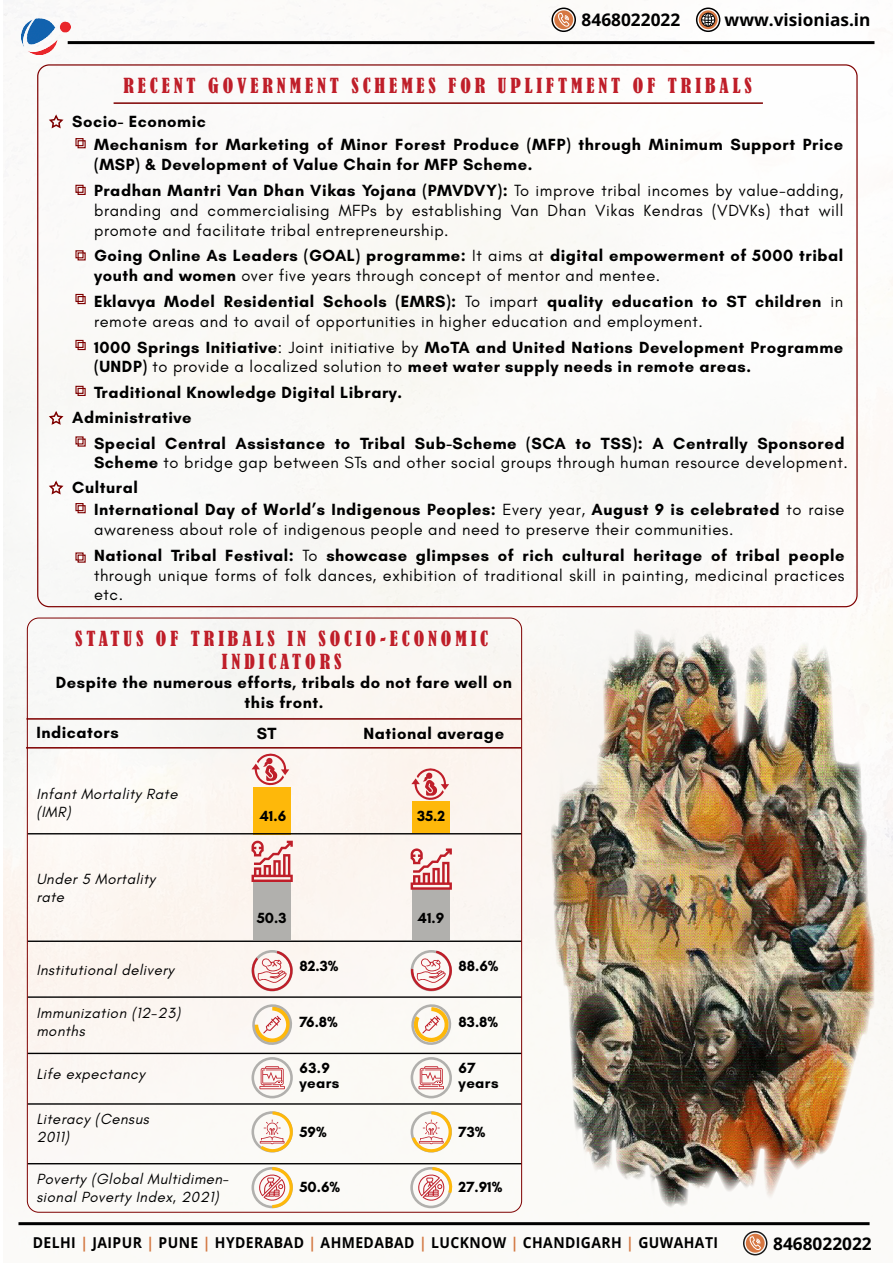
<style>
.page{position:relative;width:893px;height:1263px;background:#fff}
.page>*{position:absolute;margin:0;border:0;box-sizing:border-box;transform-origin:0 0}
.t1{font:condensed 19.5px/23.4px "Bernard";letter-spacing:.2em;color:#bf1e29;text-align:center}
.t2{font:17.25px "Open Sans";color:#000}
.t3{font:700 16.5px/19.8px "Glacial Indifference";letter-spacing:.035em;color:#000}
.t4{font:16.5px/19.8px "Glacial Indifference";letter-spacing:.035em;color:#000}
.t5{font:italic 15px/18px "Glacial Indifference";letter-spacing:.035em;color:#000}
.t6{font:700 15px/15px "Glacial Indifference";color:#000}
.t7{font:15px "Open Sans";letter-spacing:.03em;color:#000;scale:.93 1}
.s1{font-weight:400}
.s2{font-weight:700}
.s3{color:#d37741}
</style>
<div class="page">
<img style="left:3px;top:3px;width:890px;height:1253px">
<hr style="left:18px;top:1222px;width:852px;height:3px;background:#000">
<div style="left:743px;top:1231px;width:24px;height:24px;border:2px solid #1a1a1a;border-radius:50%"></div>
<div style="left:746px;top:1234px;width:19px;height:18px;background:#d67742;border-radius:50%"></div>
<svg style="left:749px;top:1236px;width:12px;height:14px"></svg>
<img style="left:22px;top:18px;width:48px;height:36px">
<div style="left:551px;top:8px;width:25px;height:24px;border:2px solid #000;border-radius:50%"></div>
<svg style="left:554px;top:10px;width:19px;height:19px"></svg>
<svg style="left:557px;top:12px;width:13px;height:15px"></svg>
<svg style="left:699px;top:10px;width:19px;height:19px"></svg>
<div style="left:696px;top:8px;width:24px;height:24px;border:2px solid #000;border-radius:50%"></div>
<div style="left:701px;top:13px;width:14px;height:14px;border:1px solid #000;border-radius:50%"></div>
<div style="left:704px;top:13px;width:8px;height:14px;border:1px solid #000;border-radius:50%"></div>
<svg style="left:701px;top:13px;width:15px;height:13px"></svg>
<hr style="left:68px;top:41px;width:806px;height:3px;background:#000">
<svg style="left:47px;top:114px;width:18px;height:16px"></svg>
<svg style="left:47px;top:411px;width:18px;height:15px"></svg>
<div style="left:75px;top:138px;width:9px;height:8px;border:1px solid #7e0000"></div>
<div style="left:78px;top:140px;width:8px;height:8px;border:1px solid #7e0000"></div>
<div style="left:78px;top:438px;width:8px;height:9px;border:1px solid #7e0000"></div>
<svg style="left:47px;top:480px;width:18px;height:16px"></svg>
<div style="left:75px;top:503px;width:9px;height:8px;border:1px solid #7e0000"></div>
<div style="left:78px;top:505px;width:8px;height:8px;border:1px solid #7e0000"></div>
<div style="left:78px;top:554px;width:8px;height:9px;border:1px solid #7e0000"></div>
<div style="left:75px;top:250px;width:9px;height:8px;border:1px solid #7e0000"></div>
<div style="left:78px;top:252px;width:8px;height:8px;border:1px solid #7e0000"></div>
<div style="left:75px;top:386px;width:9px;height:8px;border:1px solid #7e0000"></div>
<div style="left:78px;top:388px;width:8px;height:8px;border:1px solid #7e0000"></div>
<div style="left:75px;top:185px;width:9px;height:8px;border:1px solid #7e0000"></div>
<div style="left:78px;top:187px;width:8px;height:8px;border:1px solid #7e0000"></div>
<div style="left:75px;top:340px;width:9px;height:8px;border:1px solid #7e0000"></div>
<div style="left:78px;top:342px;width:8px;height:8px;border:1px solid #7e0000"></div>
<div style="left:75px;top:294px;width:9px;height:8px;border:1px solid #7e0000"></div>
<div style="left:78px;top:296px;width:8px;height:8px;border:1px solid #7e0000"></div>
<hr style="left:114px;top:102px;width:649px;height:2px;background:#7e0000">
<hr style="left:26px;top:718px;width:496px;height:2px;background:#7e0000">
<hr style="left:26px;top:747px;width:495px;height:1px;background:#7e0000">
<div style="left:253px;top:787px;width:38px;height:47px;background:#feb80a"></div>
<div style="left:412px;top:801px;width:38px;height:32px;background:#feb80a"></div>
<hr style="left:28px;top:833px;width:494px;height:1px;background:#000">
<hr style="left:28px;top:940px;width:494px;height:2px;background:#000">
<hr style="left:28px;top:996px;width:494px;height:2px;background:#000">
<hr style="left:28px;top:1053px;width:494px;height:1px;background:#000">
<hr style="left:28px;top:1103px;width:494px;height:2px;background:#000">
<hr style="left:28px;top:1163px;width:494px;height:1px;background:#000">
<div style="left:253px;top:882px;width:38px;height:58px;background:#b1b0ad"></div>
<svg style="left:252px;top:841px;width:41px;height:41px"></svg>
<div style="left:412px;top:889px;width:38px;height:51px;background:#b1b0ad"></div>
<svg style="left:411px;top:848px;width:41px;height:42px"></svg>
<svg style="left:250px;top:950px;width:44px;height:43px"></svg>
<svg style="left:410px;top:950px;width:43px;height:42px"></svg>
<svg style="left:249px;top:1001px;width:46px;height:47px"></svg>
<svg style="left:409px;top:1001px;width:45px;height:47px"></svg>
<svg style="left:251px;top:1167px;width:43px;height:41px"></svg>
<svg style="left:410px;top:1167px;width:43px;height:41px"></svg>
<svg style="left:411px;top:1111px;width:43px;height:43px"></svg>
<svg style="left:251px;top:1111px;width:44px;height:43px"></svg>
<svg style="left:251px;top:1057px;width:42px;height:41px"></svg>
<svg style="left:411px;top:1057px;width:41px;height:41px"></svg>
<img style="left:549px;top:628px;width:215px;height:581px">
<svg style="left:252px;top:752px;width:37px;height:35px"></svg>
<svg style="left:411px;top:767px;width:38px;height:34px"></svg>
<p class="t2" style="left:582px;top:8px;width:100px">8468022022</p>
<p class="t2" style="left:725px;top:8px;width:147px">www.visionias.in</p>
<p class="t1" style="left:123px;top:74px;width:630px">RECENT GOVERNMENT SCHEMES FOR UPLIFTMENT OF TRIBALS</p>
<p class="t3" style="left:94px;top:109px;width:751px;line-height:23.7px;text-indent:-22px">Socio- Economic<br>Mechanism for Marketing of Minor Forest Produce (MFP) through Minimum Support Price</p>
<p class="t3" style="left:94px;top:151px;width:751px;line-height:25.8px">(MSP) &amp; Development of Value Chain for MFP Scheme.<br>Pradhan Mantri Van Dhan Vikas Yojana (PMVDVY): <span class="s1">To improve tribal incomes by value-adding,</span></p>
<p class="t4" style="left:94px;top:200px;width:751px">branding and commercialising MFPs by establishing Van Dhan Vikas Kendras (VDVKs) that will promote and facilitate tribal entrepreneurship.</p>
<p class="t3" style="left:94px;top:246px;width:751px">Going Online As Leaders (GOAL) programme: <span class="s1">It aims at</span> digital empowerment of 5000 tribal youth and women <span class="s1">over five years through concept of mentor and mentee.</span></p>
<p class="t4" style="left:94px;top:292px;width:751px"><span class="s2">Eklavya Model Residential Schools (EMRS):</span> To impart <span class="s2">quality education to ST children</span> in remote areas and to avail of opportunities in higher education and employment.</p>
<p class="t3" style="left:94px;top:337px;width:751px">1000 Springs Initiative<span class="s1">: Joint initiative by</span> MoTA and United Nations Development Programme (UNDP) <span class="s1">to provide a localized solution to</span> meet water supply needs in remote areas.</p>
<p class="t3" style="left:72px;top:380px;width:332px;line-height:24.9px;text-indent:22px">Traditional Knowledge Digital Library.<br>Administrative</p>
<p class="t3" style="left:94px;top:433px;width:755px">Special Central Assistance to Tribal Sub-Scheme (SCA to TSS): A Centrally Sponsored<br>Scheme <span class="s1">to bridge gap between STs and other social groups through human resource development.</span></p>
<p class="t3" style="left:94px;top:476px;width:752px;line-height:22.5px;text-indent:-22px">Cultural<br>International Day of World’s Indigenous Peoples: <span class="s1">Every year,</span> August 9 is celebrated <span class="s1">to raise</span></p>
<p class="t3" style="left:94px;top:516px;width:752px;line-height:25.8px"><span class="s1">awareness about role of indigenous people and need to preserve their communities.<br></span>National Tribal Festival: <span class="s1">To</span> showcase glimpses of rich cultural heritage of tribal people</p>
<p class="t4" style="left:94px;top:565px;width:752px">through unique forms of folk dances, exhibition of traditional skill in painting, medicinal practices etc.</p>
<p class="t1" style="left:75px;top:627px;width:414px">STATUS OF TRIBALS IN SOCIO-ECONOMIC<br>INDICATORS</p>
<p class="t3" style="left:56px;top:672px;width:458px;text-align:center">Despite the numerous efforts, tribals do not fare well on this front.</p>
<p class="t3" style="left:36px;top:722px;width:84px">Indicators</p>
<p class="t3" style="left:257px;top:723px;width:21px">ST</p>
<p class="t3" style="left:363px;top:723px;width:142px">National average</p>
<p class="t5" style="left:36px;top:786px;width:143px">Infant Mortality Rate (IMR)</p>
<p class="t5" style="left:36px;top:870px;width:120px">Under 5 Mortality rate</p>
<p class="t5" style="left:36px;top:961px;width:139px">Institutional delivery</p>
<p class="t5" style="left:36px;top:1004px;width:145px">Immunization (12-23) months</p>
<p class="t5" style="left:36px;top:1065px;width:110px">Life expectancy</p>
<p class="t5" style="left:36px;top:1110px;width:114px">Literacy (Census<br>2011)</p>
<p class="t5" style="left:36px;top:1170px;width:194px">Poverty (Global Multidimen&shy;sional Poverty Index, 2021)</p>
<p class="t6" style="left:260px;top:809px;width:28px">41.6</p>
<p class="t6" style="left:417px;top:809px;width:30px">35.2</p>
<p class="t6" style="left:257px;top:910px;width:31px">50.3</p>
<p class="t6" style="left:418px;top:910px;width:28px">41.9</p>
<p class="t6" style="left:299px;top:959px;width:41px">82.3%</p>
<p class="t6" style="left:459px;top:959px;width:42px">88.6%</p>
<p class="t6" style="left:299px;top:1014px;width:40px">76.8%</p>
<p class="t6" style="left:459px;top:1014px;width:41px">83.8%</p>
<p class="t6" style="left:299px;top:1060px;width:41px">63.9 years</p>
<p class="t6" style="left:459px;top:1060px;width:41px">67 years</p>
<p class="t6" style="left:299px;top:1124px;width:29px">59%</p>
<p class="t6" style="left:459px;top:1124px;width:28px">73%</p>
<p class="t6" style="left:299px;top:1179px;width:42px">50.6%</p>
<p class="t6" style="left:459px;top:1179px;width:45px">27.91%</p>
<p class="t7" style="left:33px;top:1232px;width:738px">DELHI <span class="s3">|</span> JAIPUR <span class="s3">|</span> PUNE <span class="s3">|</span> HYDERABAD <span class="s3">|</span> AHMEDABAD <span class="s3">|</span> LUCKNOW <span class="s3">|</span> CHANDIGARH <span class="s3">|</span> GUWAHATI</p>
<p class="t2" style="left:773px;top:1231px;width:100px">8468022022</p>
</div>
